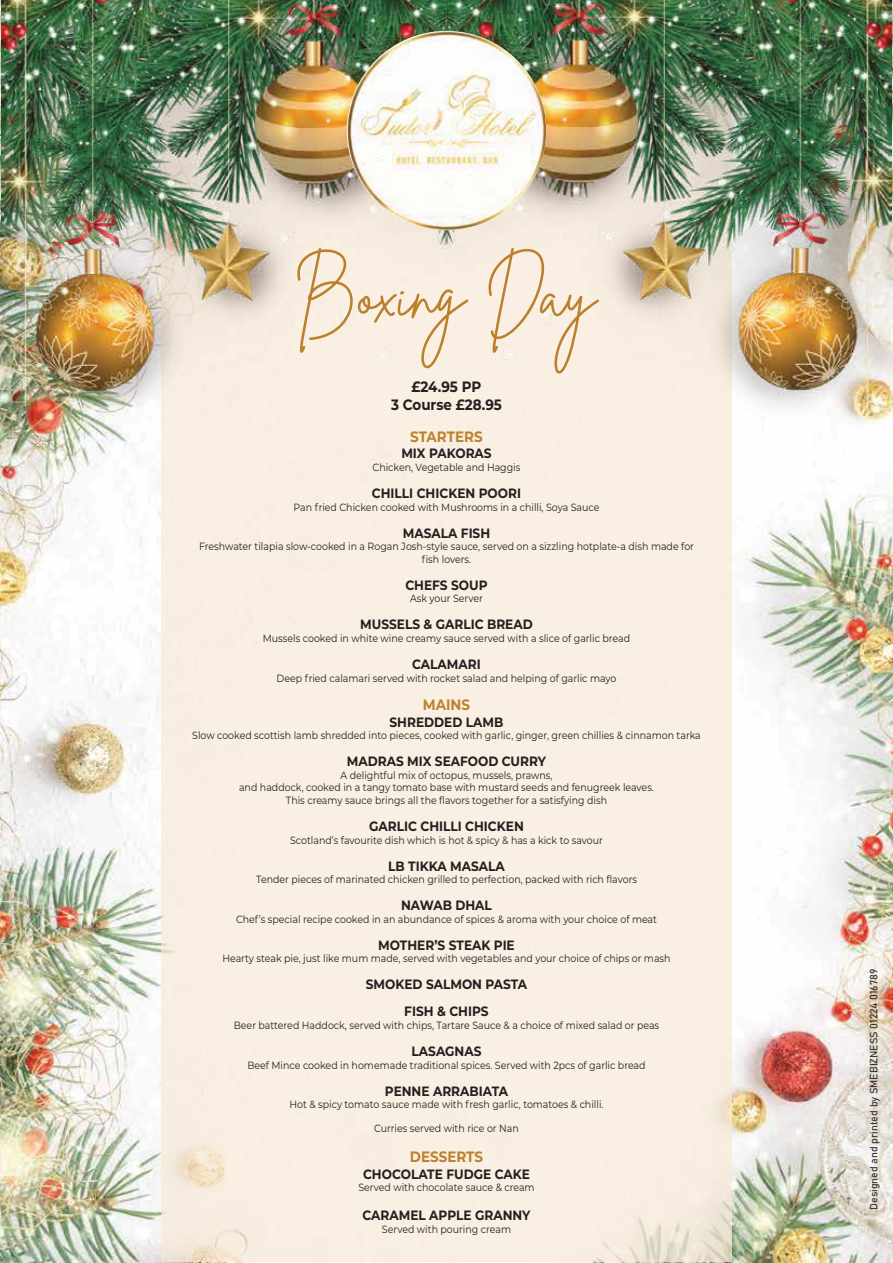
<style>
.page{position:relative;width:893px;height:1263px;background:#fff}
.page>*{position:absolute;margin:0;border:0;box-sizing:border-box;transform-origin:0 0}
.t1{font:66px "Brittany Signature";color:#bb802b}
.t2{font:700 15px/18px "Montserrat";color:#221f20;text-align:center;scale:.9 1}
.t3{font:700 15px "Montserrat";color:#bc812b;scale:.9 1}
.t4{font:700 13.5px/27px "Montserrat";color:#221f20;text-align:center;scale:.9 1}
.t5{font:10.5px/12.6px "Montserrat";color:#221f20;text-align:center;scale:.9 1}
.t6{font:10.5px "Bahnschrift";color:#221f20}
</style>
<div class="page">
<img style="left:1px;top:0;width:891px;height:1263px">
<div style="left:161px;top:1px;width:571px;height:1261px;background:#f9efe2"></div>
<img style="left:449px;top:0;width:442px;height:417px">
<img style="left:2px;top:0;width:447px;height:405px">
<img style="left:347px;top:31px;width:199px;height:199px;border-radius:100px">
<h1 class="t1" style="left:294px;top:253px;width:303px">Boxing Day</h1>
<h2 class="t2" style="left:391px;top:377px;width:125px">£24.95 PP<br>3 Course £28.95</h2>
<h2 class="t3" style="left:410px;top:426px;width:82px">STARTERS</h2>
<p class="t4" style="left:401px;top:439px;width:102px">MIX PAKORAS</p>
<p class="t5" style="left:373px;top:461px;width:166px">Chicken, Vegetable and Haggis</p>
<p class="t4" style="left:372px;top:479px;width:167px">CHILLI CHICKEN POORI</p>
<p class="t5" style="left:294px;top:500px;width:341px">Pan fried Chicken cooked with Mushrooms in a chilli, Soya Sauce</p>
<p class="t4" style="left:403px;top:519px;width:99px">MASALA FISH</p>
<p class="t5" style="left:199px;top:540px;width:552px">Freshwater tilapia slow-cooked in a Rogan Josh-style sauce, served on a sizzling hotplate-a dish made for fish lovers.</p>
<p class="t4" style="left:405px;top:571px;width:93px">CHEFS SOUP</p>
<p class="t5" style="left:410px;top:592px;width:83px">Ask your Server</p>
<p class="t4" style="left:360px;top:610px;width:193px">MUSSELS &amp; GARLIC BREAD</p>
<p class="t5" style="left:263px;top:632px;width:410px">Mussels cooked in white wine creamy sauce served with a slice of garlic bread</p>
<p class="t4" style="left:412px;top:650px;width:78px">CALAMARI</p>
<p class="t5" style="left:277px;top:671px;width:379px">Deep fried calamari served with rocket salad and helping of garlic mayo</p>
<h2 class="t3" style="left:423px;top:694px;width:54px">MAINS</h2>
<p class="t4" style="left:389px;top:708px;width:128px">SHREDDED LAMB</p>
<p class="t5" style="left:192px;top:729px;width:567px">Slow cooked scottish lamb shredded into pieces, cooked with garlic, ginger, green chillies &amp; cinnamon tarka</p>
<p class="t4" style="left:347px;top:747px;width:223px">MADRAS MIX SEAFOOD CURRY</p>
<p class="t5" style="left:239px;top:768px;width:462px">A delightful mix of octopus, mussels, prawns,<br>and haddock, cooked in a tangy tomato base with mustard seeds and fenugreek leaves.<br>This creamy sauce brings all the flavors together for a satisfying dish</p>
<p class="t4" style="left:369px;top:812px;width:173px">GARLIC CHILLI CHICKEN</p>
<p class="t5" style="left:290px;top:833px;width:349px">Scotland’s favourite dish which is hot &amp; spicy &amp; has a kick to savour</p>
<p class="t4" style="left:388px;top:852px;width:131px">LB TIKKA MASALA</p>
<p class="t5" style="left:256px;top:873px;width:425px">Tender pieces of marinated chicken grilled to perfection, packed with rich flavors</p>
<p class="t4" style="left:401px;top:891px;width:102px">NAWAB DHAL</p>
<p class="t5" style="left:236px;top:912px;width:469px">Chef’s special recipe cooked in an abundance of spices &amp; aroma with your choice of meat</p>
<p class="t4" style="left:378px;top:931px;width:153px">MOTHER’S STEAK PIE</p>
<p class="t5" style="left:222px;top:952px;width:499px">Hearty steak pie, just like mum made, served with vegetables and your choice of chips or mash</p>
<p class="t4" style="left:366px;top:970px;width:181px">SMOKED SALMON PASTA<br>FISH &amp; CHIPS</p>
<p class="t5" style="left:234px;top:1019px;width:474px">Beer battered Haddock, served with chips, Tartare Sauce &amp; a choice of mixed salad or peas</p>
<p class="t4" style="left:412px;top:1037px;width:79px">LASAGNAS</p>
<p class="t5" style="left:247px;top:1058px;width:444px">Beef Mince cooked in homemade traditional spices. Served with 2pcs of garlic bread</p>
<p class="t4" style="left:385px;top:1077px;width:138px">PENNE ARRABIATA</p>
<p class="t5" style="left:289px;top:1098px;width:350px">Hot &amp; spicy tomato sauce made with fresh garlic, tomatoes &amp; chilli.</p>
<p class="t5" style="left:374px;top:1121px;width:162px">Curries served with rice or Nan</p>
<h2 class="t3" style="left:410px;top:1146px;width:83px">DESSERTS</h2>
<p class="t4" style="left:363px;top:1159px;width:187px">CHOCOLATE FUDGE CAKE</p>
<p class="t5" style="left:358px;top:1181px;width:197px">Served with chocolate sauce &amp; cream</p>
<p class="t4" style="left:362px;top:1201px;width:188px">CARAMEL APPLE GRANNY</p>
<p class="t5" style="left:382px;top:1222px;width:145px">Served with pouring cream</p>
<p class="t6" style="left:866px;top:1210px;width:243px;rotate:-90deg">Designed and printed by SMEBIZNESS 01224 016789</p>
</div>
